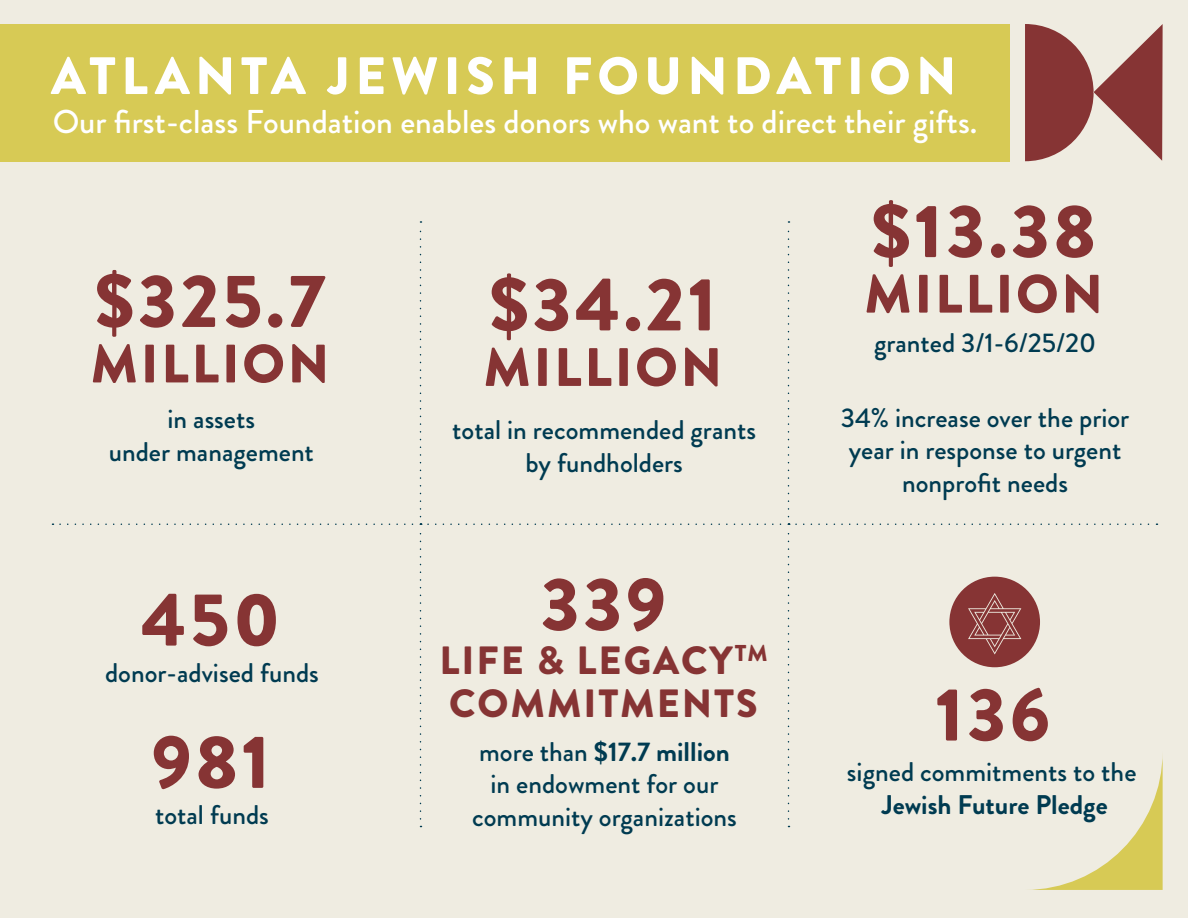
<style>
.page{position:relative;width:1188px;height:918px;background:#efece1}
.page>*{position:absolute;margin:0;border:0;box-sizing:border-box;transform-origin:0 0}
.t1{font:900 75px "Brandon Grotesque";letter-spacing:.05em;color:#863434}
.t2{font:900 54px "Brandon Grotesque";letter-spacing:.05em;color:#863434}
.t3{font:900 52.5px "Brandon Grotesque";letter-spacing:.1em;color:#fff}
.t4{font:900 39.3px/43.5px "Brandon Grotesque";letter-spacing:.05em;color:#863434}
.t5{font:500 33px "Brandon Grotesque";color:#fff}
.t6{font:500 27px/32.4px "Brandon Grotesque";color:#003b51;text-align:center}
.t7{font:700 27px "Brandon Grotesque";color:#003b51}
.s1{font-weight:700}
</style>
<div class="page">
<svg style="left:1029px;top:756px;width:134px;height:134px"></svg>
<div style="left:0;top:24px;width:1010px;height:137px;background:#d7ca55"></div>
<svg style="left:1025px;top:24px;width:138px;height:137px"></svg>
<svg style="left:420px;top:221px;width:2px;height:296px"></svg>
<svg style="left:796px;top:524px;width:361px;height:1px"></svg>
<svg style="left:788px;top:221px;width:1px;height:296px"></svg>
<div style="left:949px;top:577px;width:91px;height:90px;background:#863434;border-radius:50%"></div>
<svg style="left:968px;top:593px;width:53px;height:61px"></svg>
<h3 class="t3" style="left:51px;top:39px;width:907px">ATLANTA JEWISH FOUNDATION</h3>
<p class="t5" style="left:53px;top:99px;width:926px">Our first-class Foundation enables donors who want to direct their gifts.</p>
<h1 class="t1" style="left:95px;top:248px;width:232px">$325.7</h1>
<h2 class="t2" style="left:91px;top:326px;width:240px">MILLION</h2>
<p class="t6" style="left:109px;top:403px;width:207px">in assets<br>under management</p>
<h1 class="t1" style="left:141px;top:567px;width:140px">450</h1>
<p class="t6" style="left:105px;top:657px;width:215px">donor-advised funds</p>
<h1 class="t1" style="left:152px;top:709px;width:120px">981</h1>
<p class="t6" style="left:155px;top:799px;width:115px">total funds</p>
<h1 class="t1" style="left:489px;top:251px;width:228px">$34.21</h1>
<h2 class="t2" style="left:483px;top:329px;width:240px">MILLION</h2>
<p class="t6" style="left:452px;top:414px;width:305px">total in recommended grants by fundholders</p>
<h1 class="t1" style="left:541px;top:551px;width:127px">339</h1>
<h3 class="t4" style="left:439px;top:639px;width:330px">LIFE &amp; LEGACY<sup>TM<br></sup>COMMITMENTS</h3>
<p class="t6" style="left:472px;top:736px;width:266px">more than <span class="s1">$17.7 million </span>in endowment for our community organizations</p>
<h1 class="t1" style="left:871px;top:178px;width:226px">$13.38</h1>
<h2 class="t2" style="left:864px;top:256px;width:240px">MILLION</h2>
<p class="t6" style="left:874px;top:327px;width:224px">granted 3/1-6/25/20</p>
<p class="t6" style="left:841px;top:402px;width:290px">34% increase over the prior year in response to urgent nonprofit needs</p>
<h1 class="t1" style="left:936px;top:662px;width:116px">136</h1>
<p class="t6" style="left:847px;top:756px;width:291px">signed commitments to the</p>
<p class="t7" style="left:882px;top:786px;width:227px">Jewish Future Pledge</p>
</div>
